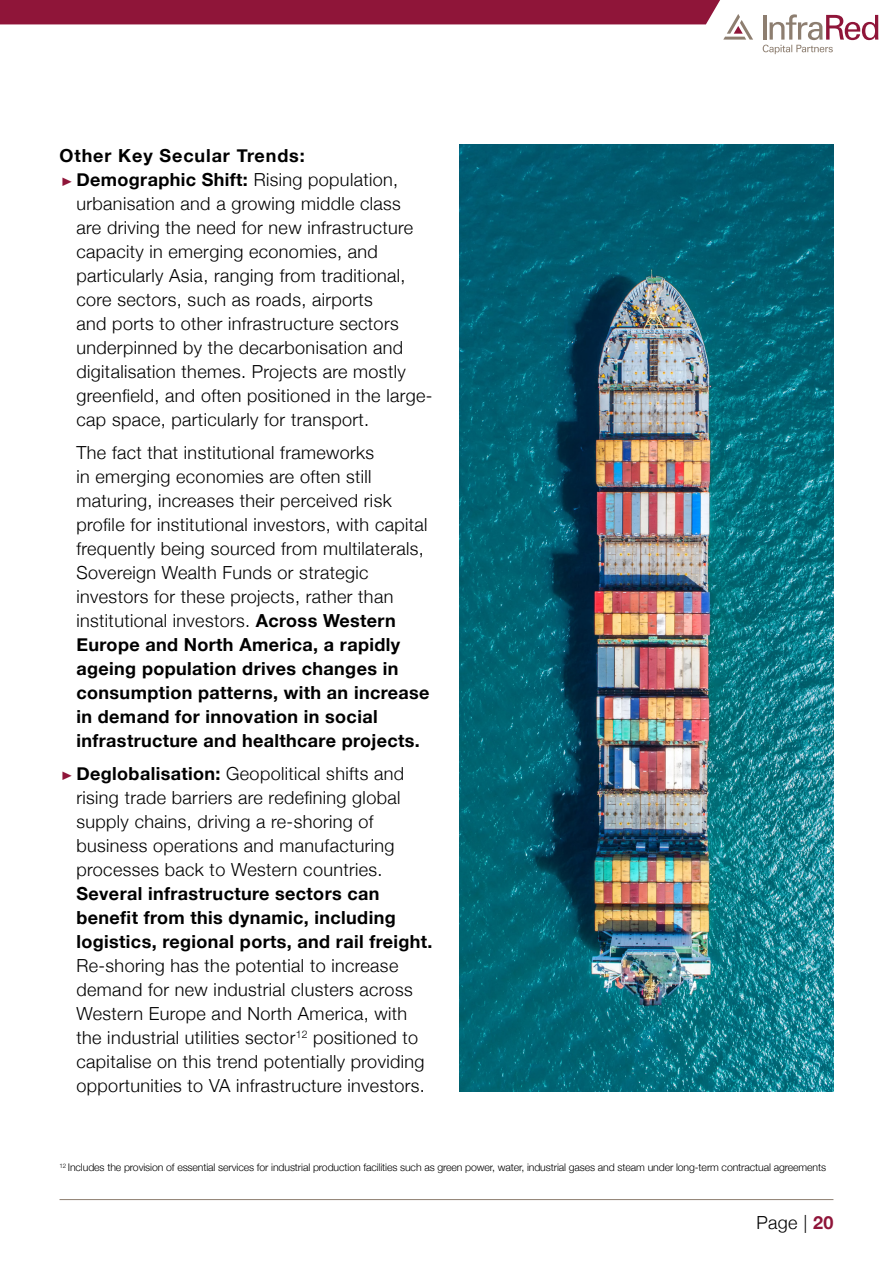
<style>
.page{position:relative;width:893px;height:1263px;background:#fff}
.page>*{position:absolute;margin:0;border:0;box-sizing:border-box;transform-origin:0 0}
.t1{font:300 18px/24px "Helvetica Neue";letter-spacing:.02em;color:#000}
.t2{font:700 18px/24px "Helvetica Neue";letter-spacing:.02em;color:#000}
.t3{font:700 18px "Helvetica Neue";letter-spacing:.05em;color:#000}
.t4{font:300 10.5px "Helvetica Neue";letter-spacing:-.01em;color:#000}
.s1{font-weight:300;font-size:12px;color:#8f1539}
.s2{font-weight:300}
.s3{font-weight:700}
.s4{font-size:12px;color:#8f1539}
.s5{font-weight:700;color:#8f1539}
</style>
<div class="page">
<img style="left:459px;top:145px;width:374px;height:947px">
<svg style="left:763px;top:14px;width:115px;height:40px"></svg>
<svg style="left:0;top:0;width:753px;height:40px"></svg>
<hr style="left:60px;top:1199px;width:773px;height:1px;background:#8d7e70">
<p class="t3" style="left:60px;top:142px;width:247px">Other Key Secular Trends:</p>
<p class="t2" style="left:60px;top:168px;width:340px"><span class="s1">Ҙ</span> Demographic Shift: <span class="s2">Rising population,</span></p>
<p class="t1" style="left:77px;top:190px;width:326px">urbanisation and a growing middle class</p>
<p class="t1" style="left:77px;top:214px;width:338px">are driving the need for new infrastructure</p>
<p class="t1" style="left:77px;top:238px;width:303px">capacity in emerging economies, and</p>
<p class="t1" style="left:77px;top:262px;width:330px">particularly Asia, ranging from traditional,</p>
<p class="t1" style="left:77px;top:286px;width:298px">core sectors, such as roads, airports</p>
<p class="t1" style="left:77px;top:310px;width:324px">and ports to other infrastructure sectors</p>
<p class="t1" style="left:77px;top:334px;width:328px">underpinned by the decarbonisation and</p>
<p class="t1" style="left:77px;top:358px;width:331px">digitalisation themes. Projects are mostly</p>
<p class="t1" style="left:77px;top:382px;width:357px">greenfield, and often positioned in the large-</p>
<p class="t1" style="left:77px;top:406px;width:294px">cap space, particularly for transport.</p>
<p class="t1" style="left:77px;top:439px;width:354px">The fact that institutional frameworks<br>in emerging economies are often still maturing, increases their perceived risk profile for institutional investors, with capital frequently being sourced from multilaterals, Sovereign Wealth Funds or strategic investors for these projects, rather than institutional investors. <span class="s3">Across Western Europe and North America, a rapidly ageing population drives changes in consumption patterns, with an increase in demand for innovation in social infrastructure and healthcare projects.</span></p>
<p class="t1" style="left:77px;top:760px;width:329px;text-indent:-17px"><span class="s4">Ҙ</span> <span class="s3">Deglobalisation:</span> Geopolitical shifts and rising trade barriers are redefining global supply chains, driving a re-shoring of business operations and manufacturing processes back to Western countries.</p>
<p class="t2" style="left:77px;top:882px;width:358px">Several infrastructure sectors can benefit from this dynamic, including logistics, regional ports, and rail freight.</p>
<p class="t1" style="left:77px;top:952px;width:350px">Re-shoring has the potential to increase demand for new industrial clusters across Western Europe and North America, with the industrial utilities sector<sup>12</sup> positioned to capitalise on this trend potentially providing opportunities to VA infrastructure investors.</p>
<p class="t4" style="left:60px;top:1159px;width:768px"><sup>12</sup> Includes the provision of essential services for industrial production facilities such as green power, water, industrial gases and steam under long-term contractual agreements</p>
<p class="t1" style="left:756px;top:1210px;width:78px">Page | <span class="s5">20</span></p>
</div>
